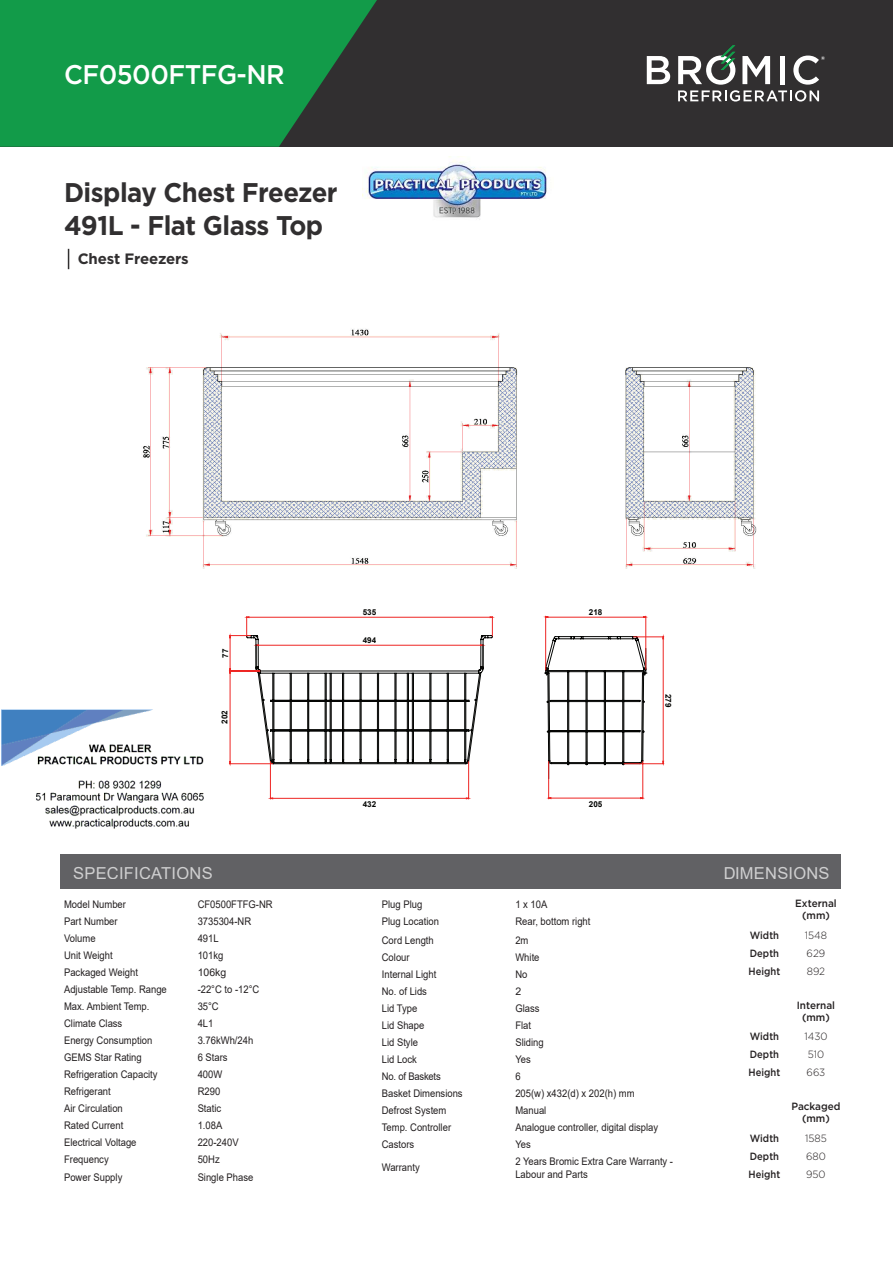
<style>
.page{position:relative;width:893px;height:1263px;background:#fff}
.page>*{position:absolute;margin:0;border:0;box-sizing:border-box;transform-origin:0 0}
.t1{font:700 27px/33px "Gotham";letter-spacing:-.02em;color:#312f30;scale:.95 1}
.t2{font:500 27px "Gotham";letter-spacing:-.02em;color:#fff;scale:.95 1}
.t3{font:16.5px "Arial";letter-spacing:.015em;color:#fff}
.t4{font:700 15px "Gotham";letter-spacing:-.01em;color:#312f30}
.t5{font:10.5px/12.8px "Arial";color:#231f20;scale:.9 1}
.t6{font:500 10.5px/18px "Gotham";color:#231f20;text-align:justify;scale:.9 1}
.t7{font:500 10.5px/12px "Gotham";color:#231f20;text-align:center;scale:.95 1}
.t8{font:300 10.5px/18px "Gotham";color:#231f20;scale:.95 1}
.t9{font:10.5px "Arial";letter-spacing:-.02em;color:#231f20;scale:.9 1}
.t10{font:10.5px "Arial";color:#231f20}
.t11{font:700 8.1px "Arial";color:#040503}
</style>
<div class="page">
<div style="left:0;top:0;width:893px;height:147px;background:#312f30"></div>
<svg style="left:0;top:0;width:377px;height:147px;background:#158e46"></svg>
<svg style="left:647px;top:56px;width:23px;height:28px"></svg>
<svg style="left:678px;top:45px;width:147px;height:57px"></svg>
<div style="left:60px;top:854px;width:780px;height:35px;background:#616164"></div>
<svg style="left:229px;top:616px;width:264px;height:183px"></svg>
<svg style="left:662px;top:636px;width:2px;height:127px"></svg>
<hr style="left:546px;top:617px;width:100px;height:1px;background:#ee2523">
<hr style="left:645px;top:616px;width:1px;height:53px;background:#ee2523">
<hr style="left:545px;top:616px;width:1px;height:54px;background:#ee2523">
<svg style="left:545px;top:636px;width:102px;height:143px"></svg>
<hr style="left:663px;top:637px;width:1px;height:127px;background:#ee2523">
<hr style="left:633px;top:637px;width:31px;height:1px;background:#ee2523">
<hr style="left:624px;top:763px;width:40px;height:1px;background:#ee2523">
<hr style="left:642px;top:761px;width:1px;height:38px;background:#ee2523">
<hr style="left:548px;top:761px;width:1px;height:38px;background:#ee2523">
<svg style="left:549px;top:797px;width:93px;height:2px"></svg>
<img style="left:143px;top:329px;width:613px;height:240px">
<svg style="left:68px;top:249px;width:1px;height:20px"></svg>
<img style="left:2px;top:709px;width:202px;height:120px">
<img style="left:363px;top:160px;width:184px;height:60px">
<h1 class="t2" style="left:64px;top:57px;width:234px">CF0500FTFG-NR</h1>
<h1 class="t1" style="left:64px;top:176px;width:289px">Display Chest Freezer<br>491L - Flat Glass Top</h1>
<h3 class="t4" style="left:78px;top:249px;width:113px">Chest Freezers</h3>
<p class="t11" style="left:219px;top:658px;width:11px;rotate:-90deg">77</p>
<p class="t11" style="left:219px;top:724px;width:15px;rotate:-90deg">202</p>
<p class="t11" style="left:363px;top:607px;width:15px">535</p>
<p class="t11" style="left:363px;top:634px;width:15px">494</p>
<p class="t11" style="left:363px;top:799px;width:15px">432</p>
<p class="t11" style="left:589px;top:607px;width:15px">218</p>
<p class="t11" style="left:589px;top:799px;width:15px">205</p>
<p class="t11" style="left:674px;top:693px;width:15px;rotate:90deg">279</p>
<h2 class="t3" style="left:73px;top:861px;width:141px">SPECIFICATIONS</h2>
<h2 class="t3" style="left:723px;top:861px;width:108px">DIMENSIONS</h2>
<p class="t5" style="left:64px;top:898px;width:70px">Model Number</p>
<p class="t5" style="left:198px;top:898px;width:85px">CF0500FTFG-NR</p>
<p class="t5" style="left:64px;top:915px;width:61px">Part Number</p>
<p class="t5" style="left:198px;top:915px;width:61px">3735304-NR</p>
<p class="t5" style="left:64px;top:932px;width:37px">Volume</p>
<p class="t5" style="left:198px;top:932px;width:25px">491L</p>
<p class="t5" style="left:64px;top:949px;width:56px">Unit Weight</p>
<p class="t5" style="left:198px;top:949px;width:30px">101kg</p>
<p class="t5" style="left:64px;top:966px;width:84px">Packaged Weight</p>
<p class="t10" style="left:198px;top:965px;width:30px">106kg</p>
<p class="t5" style="left:64px;top:983px;width:116px">Adjustable Temp. Range</p>
<p class="t5" style="left:198px;top:983px;width:70px">-22°C to -12°C</p>
<p class="t5" style="left:64px;top:1000px;width:96px">Max. Ambient Temp.</p>
<p class="t5" style="left:198px;top:1000px;width:25px">35°C</p>
<p class="t5" style="left:64px;top:1017px;width:66px">Climate Class</p>
<p class="t5" style="left:198px;top:1017px;width:19px">4L1</p>
<p class="t5" style="left:64px;top:1034px;width:100px">Energy Consumption</p>
<p class="t5" style="left:198px;top:1034px;width:63px">3.76kWh/24h</p>
<p class="t5" style="left:64px;top:1051px;width:88px">GEMS Star Rating</p>
<p class="t5" style="left:198px;top:1051px;width:35px">6 Stars</p>
<p class="t5" style="left:64px;top:1068px;width:105px">Refrigeration Capacity</p>
<p class="t5" style="left:198px;top:1068px;width:29px">400W</p>
<p class="t5" style="left:64px;top:1085px;width:53px">Refrigerant</p>
<p class="t5" style="left:198px;top:1085px;width:27px">R290</p>
<p class="t5" style="left:64px;top:1102px;width:67px">Air Circulation</p>
<p class="t5" style="left:198px;top:1102px;width:28px">Static</p>
<p class="t5" style="left:64px;top:1119px;width:67px">Rated Current</p>
<p class="t5" style="left:198px;top:1119px;width:29px">1.08A</p>
<p class="t5" style="left:64px;top:1136px;width:82px">Electrical Voltage</p>
<p class="t5" style="left:198px;top:1136px;width:47px">220-240V</p>
<p class="t5" style="left:64px;top:1153px;width:51px">Frequency</p>
<p class="t5" style="left:198px;top:1153px;width:26px">50Hz</p>
<p class="t5" style="left:64px;top:1170px;width:66px">Power Supply</p>
<p class="t5" style="left:198px;top:1170px;width:63px">Single Phase</p>
<p class="t7" style="left:795px;top:897px;width:45px">External (mm)</p>
<p class="t5" style="left:382px;top:898px;width:46px">Plug Plug</p>
<p class="t5" style="left:515px;top:898px;width:37px">1 x 10A</p>
<p class="t5" style="left:382px;top:915px;width:65px">Plug Location</p>
<p class="t5" style="left:515px;top:915px;width:85px">Rear, bottom right</p>
<p class="t5" style="left:382px;top:934px;width:59px">Cord Length</p>
<p class="t5" style="left:515px;top:934px;width:16px">2m</p>
<p class="t5" style="left:382px;top:951px;width:32px">Colour</p>
<p class="t5" style="left:515px;top:951px;width:28px">White</p>
<p class="t5" style="left:382px;top:968px;width:62px">Internal Light</p>
<p class="t5" style="left:515px;top:968px;width:15px">No</p>
<p class="t5" style="left:382px;top:985px;width:52px">No. of Lids</p>
<p class="t10" style="left:515px;top:984px;width:7px">2</p>
<p class="t5" style="left:382px;top:1002px;width:41px">Lid Type</p>
<p class="t5" style="left:515px;top:1002px;width:28px">Glass</p>
<p class="t5" style="left:382px;top:1019px;width:49px">Lid Shape</p>
<p class="t5" style="left:515px;top:1019px;width:19px">Flat</p>
<p class="t5" style="left:382px;top:1036px;width:42px">Lid Style</p>
<p class="t5" style="left:515px;top:1036px;width:33px">Sliding</p>
<p class="t5" style="left:382px;top:1053px;width:41px">Lid Lock</p>
<p class="t5" style="left:515px;top:1053px;width:19px">Yes</p>
<p class="t9" style="left:382px;top:1069px;width:67px">No. of Baskets</p>
<p class="t5" style="left:515px;top:1070px;width:7px">6</p>
<p class="t5" style="left:382px;top:1087px;width:91px">Basket Dimensions</p>
<p class="t5" style="left:515px;top:1087px;width:134px">205(w) x432(d) x 202(h) mm</p>
<p class="t5" style="left:382px;top:1104px;width:73px">Defrost System</p>
<p class="t5" style="left:515px;top:1104px;width:36px">Manual</p>
<p class="t5" style="left:382px;top:1121px;width:79px">Temp. Controller</p>
<p class="t5" style="left:515px;top:1121px;width:160px">Analogue controller, digital display</p>
<p class="t5" style="left:382px;top:1138px;width:38px">Castors</p>
<p class="t5" style="left:515px;top:1138px;width:19px">Yes</p>
<p class="t5" style="left:382px;top:1161px;width:44px">Warranty</p>
<p class="t5" style="left:515px;top:1155px;width:177px">2 Years Bromic Extra Care Warranty -<br>Labour and Parts</p>
<p class="t6" style="left:749px;top:926px;width:37px">Width Depth Height</p>
<p class="t8" style="left:805px;top:926px;width:25px">1548<br>629<br>892</p>
<p class="t7" style="left:797px;top:999px;width:42px">Internal (mm)</p>
<p class="t6" style="left:749px;top:1027px;width:37px">Width Depth Height</p>
<p class="t8" style="left:804px;top:1027px;width:26px">1430<br>510<br>663</p>
<p class="t7" style="left:791px;top:1100px;width:53px">Packaged (mm)</p>
<p class="t6" style="left:749px;top:1129px;width:37px">Width Depth Height</p>
<p class="t8" style="left:805px;top:1129px;width:24px;text-align:justify">1585<br>680<br>950</p>
</div>
